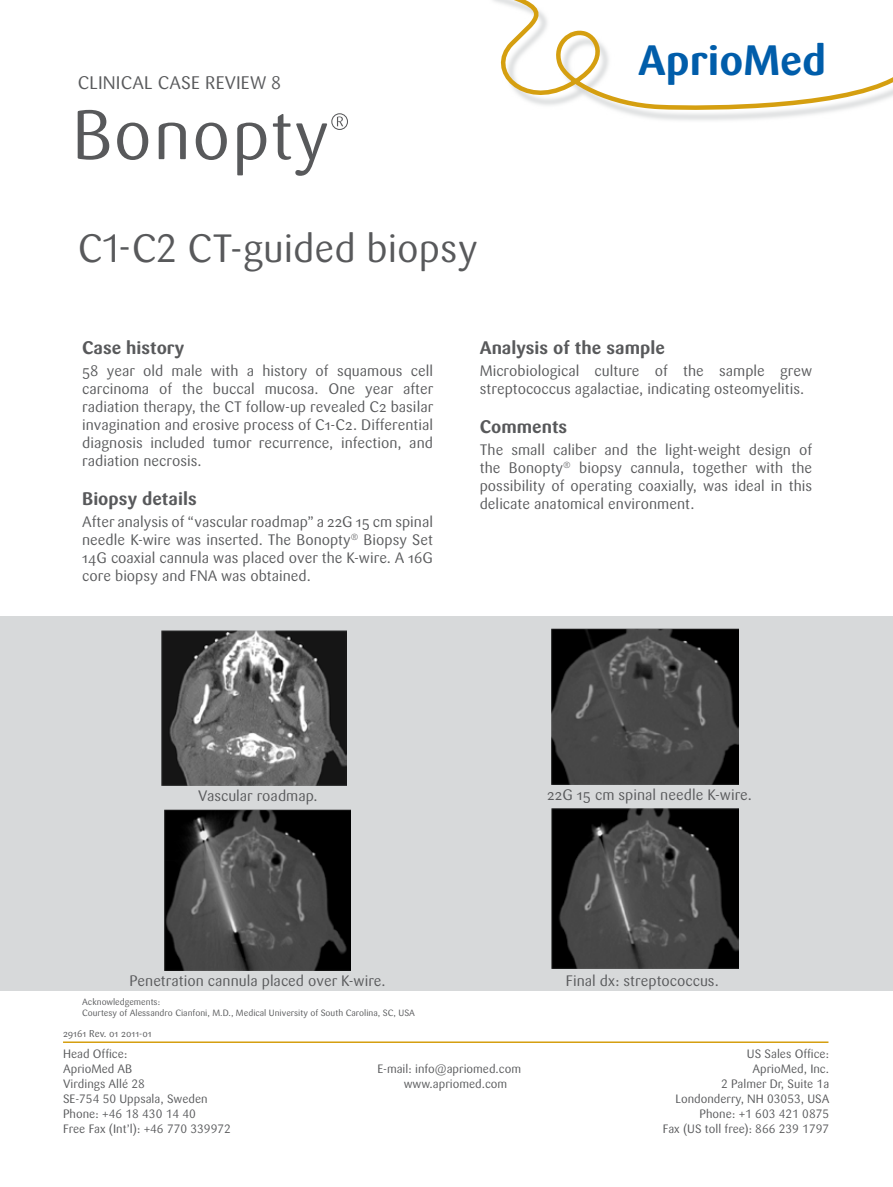
<style>
.page{position:relative;width:893px;height:1187px;background:#fff}
.page>*{position:absolute;margin:0;border:0;box-sizing:border-box;transform-origin:0 0}
.t1{font:700 42px "Sari";color:#005daa}
.t2{font:39px "Sari OT";color:#58595b}
.t3{font:700 18px "Sari OT";color:#58595b}
.t4{font:18px "Sari OT";letter-spacing:.01em;color:#58595b}
.t5{font:15px/18px "Sari OT";color:#58595b;text-align:justify}
.t6{font:12px/15px "Sari OT";color:#58595b}
.t7{font:9.75px "Sari OT";color:#58595b}
.t8{font:9px/10.8px "Sari OT";color:#58595b}
</style>
<div class="page">
<div style="left:0;top:615px;width:893px;height:375px;background:#d7d9da"></div>
<svg style="left:493px;top:0;width:400px;height:114px"></svg>
<svg style="left:635px;top:40px;width:192px;height:81px"></svg>
<hr style="left:63px;top:1041px;width:765px;height:1px;background:#d59f10">
<svg style="left:78px;top:110px;width:31px;height:50px"></svg>
<svg style="left:117px;top:123px;width:31px;height:37px"></svg>
<svg style="left:159px;top:123px;width:27px;height:36px"></svg>
<svg style="left:196px;top:123px;width:31px;height:37px"></svg>
<svg style="left:237px;top:123px;width:29px;height:52px"></svg>
<svg style="left:273px;top:113px;width:75px;height:63px"></svg>
<img style="left:165px;top:809px;width:186px;height:161px">
<img style="left:162px;top:630px;width:185px;height:155px">
<img style="left:552px;top:808px;width:186px;height:160px">
<img style="left:552px;top:628px;width:186px;height:156px">
<p class="t4" style="left:78px;top:71px;width:205px">Clinical case review 8</p>
<h2 class="t2" style="left:78px;top:223px;width:401px">C1-C2 CT-guided biopsy</h2>
<h1 class="t1" style="left:638px;top:36px;width:190px">AprioMed</h1>
<p class="t3" style="left:82px;top:336px;width:104px">Case history</p>
<p class="t5" style="left:82px;top:362px;width:353px">58 year old male with a history of squamous cell carcinoma of the buccal mucosa. One year after radiation therapy, the CT follow-up revealed C2 basilar invagination and erosive process of C1-C2. Differential diagnosis included tumor recurrence, infection, and radiation necrosis.</p>
<p class="t3" style="left:82px;top:487px;width:116px">Biopsy details</p>
<p class="t5" style="left:82px;top:512px;width:352px">After analysis of “vascular roadmap” a 22G 15 cm spinal needle K-wire was inserted. The Bonopty<sup>®</sup> Biopsy Set 14G coaxial cannula was placed over the K-wire. A 16G core biopsy and FNA was obtained.</p>
<p class="t3" style="left:480px;top:336px;width:187px">Analysis of the sample</p>
<p class="t5" style="left:480px;top:362px;width:334px">Microbiological culture of the sample grew streptococcus agalactiae, indicating osteomyelitis.</p>
<p class="t3" style="left:480px;top:415px;width:89px">Comments</p>
<p class="t5" style="left:480px;top:440px;width:334px">The small caliber and the light-weight design of the Bonopty<sup>®</sup> biopsy cannula, together with the possibility of operating coaxially, was ideal in this delicate anatomical environment.</p>
<p class="t5" style="left:198px;top:787px;width:121px">Vascular roadmap.</p>
<p class="t5" style="left:547px;top:785px;width:206px">22G 15 cm spinal needle K-wire.</p>
<p class="t5" style="left:130px;top:971px;width:258px">Penetration cannula placed over K-wire.</p>
<p class="t8" style="left:82px;top:996px;width:329px">Acknowledgements:<br>Courtesy of Alessandro Cianfoni, M.D., Medical University of South Carolina, SC, USA</p>
<p class="t7" style="left:63px;top:1027px;width:90px">29161 Rev. 01 2011-01</p>
<p class="t6" style="left:63px;top:1046px;width:169px">Head Office:<br>AprioMed AB<br>Virdings Allé 28<br>SE-754 50 Uppsala, Sweden<br>Phone: +46 18 430 14 40<br>Free Fax (I nt’l): +46 770 339972</p>
<p class="t6" style="left:404px;top:1061px;width:119px;text-indent:-26px">E-mail: info@apriomed.com www.apriomed.com</p>
<p class="t5" style="left:566px;top:971px;width:154px">Final dx: streptococcus.</p>
<p class="t6" style="left:747px;top:1046px;width:84px">US Sales Office:</p>
<p class="t6" style="left:752px;top:1061px;width:78px">AprioMed, I nc.</p>
<p class="t6" style="left:721px;top:1076px;width:110px">2 Palmer Dr, Suite 1a</p>
<p class="t6" style="left:675px;top:1091px;width:148px">Londonderry, N H 03053, USA</p>
<p class="t6" style="left:700px;top:1106px;width:131px">Phone: +1 603 421 0875</p>
<p class="t6" style="left:663px;top:1121px;width:168px">Fax (US toll free): 866 239 1797</p>
</div>
